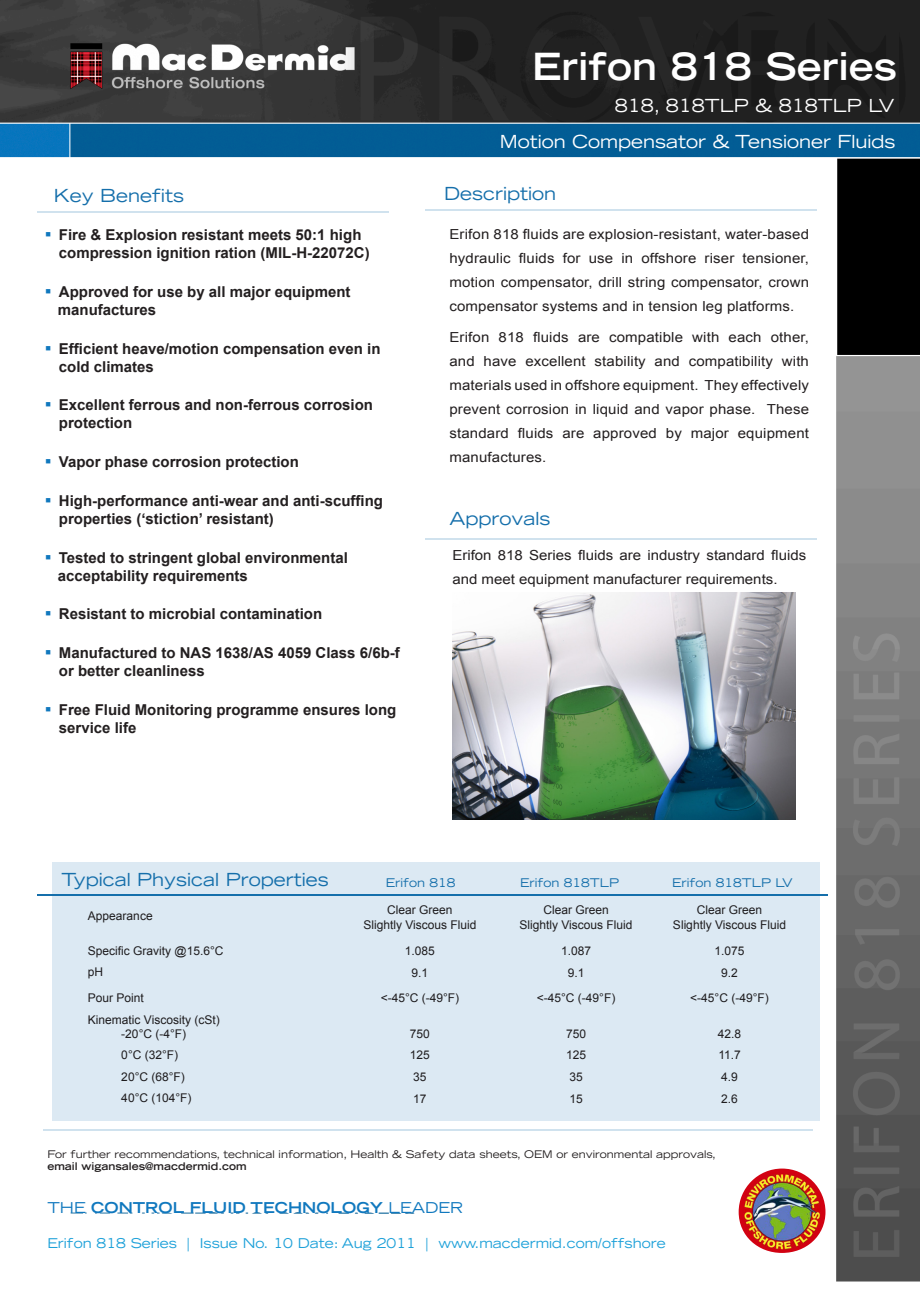
<style>
.page{position:relative;width:920px;height:1290px;background:#fff}
.page>*{position:absolute;margin:0;border:0;box-sizing:border-box;transform-origin:0 0}
.t1{font:700 expanded 37.5px "Trade Gothic LH";color:#fff}
.t2{font:expanded 18px "Trade Gothic LH";color:#156fab}
.t3{font:expanded 18px "Trade Gothic LH";color:#fff}
.t4{font:700 15px/18px "Arial";color:#231f20}
.t5{font:700 expanded 15px "Trade Gothic LH";color:#1078be}
.t6{font:13.8px/24px "Arial";letter-spacing:.01em;color:#231f20;text-align:justify;scale:1.08 1}
.t7{font:expanded 13.5px "Trade Gothic LH";color:#1ea1d9}
.t8{font:12px/14.4px "Arial";color:#231f20;text-align:center}
.t9{font:expanded 12px "Trade Gothic LH";color:#156fab}
.t10{font:expanded 10.5px "Trade Gothic LH";color:#231f20}
.t11{font:700 expanded 10.5px "Trade Gothic LH";color:#231f20}
.s1{font-weight:400}
</style>
<div class="page">
<img style="left:0;top:0;width:920px;height:1281px">
<div style="left:52px;top:862px;width:767px;height:259px;background:#dce9f3"></div>
<hr style="left:37px;top:894px;width:790px;height:2px;background:#156fab">
<hr style="left:37px;top:211px;width:351px;height:2px;background:#d0e2ee">
<hr style="left:425px;top:209px;width:392px;height:1px;background:#d0e2ee">
<hr style="left:43px;top:1129px;width:770px;height:1px;background:#d0e2ee">
<hr style="left:425px;top:538px;width:392px;height:2px;background:#d0e2ee">
<img style="left:739px;top:1168px;width:86px;height:85px">
<img style="left:452px;top:592px;width:344px;height:227px">
<p class="t1" style="left:532px;top:42px;width:366px">Erifon 818 Series</p>
<p class="t3" style="left:615px;top:94px;width:281px">818, 818TLP &amp; 818TLP LV</p>
<p class="t3" style="left:500px;top:130px;width:397px">Motion Compensator &amp; Tensioner Fluids</p>
<p class="t2" style="left:54px;top:183px;width:132px">Key Benefits</p>
<p class="t2" style="left:444px;top:182px;width:114px">Description</p>
<p class="t4" style="left:59px;top:226px;width:312px;text-indent:-14px"><sup>■</sup> Fire &amp; Explosion resistant meets 50:1 high compression ignition ration (MIL-H-22072C)</p>
<p class="t4" style="left:58px;top:283px;width:294px;text-indent:-13px"><sup>■</sup> Approved for use by all major equipment manufactures</p>
<p class="t4" style="left:59px;top:340px;width:323px;text-indent:-14px"><sup>■</sup> Efficient heave/motion compensation even in cold climates</p>
<p class="t4" style="left:59px;top:397px;width:316px;text-indent:-14px"><sup>■</sup> Excellent ferrous and non-ferrous corrosion protection</p>
<p class="t4" style="left:45px;top:453px;width:255px"><sup>■</sup> Vapor phase corrosion protection</p>
<p class="t4" style="left:59px;top:492px;width:326px;text-indent:-14px"><sup>■</sup> High-performance anti-wear and anti-scuffing properties (‘stiction’ resistant)</p>
<p class="t4" style="left:58px;top:549px;width:291px;text-indent:-13px"><sup>■</sup> Tested to stringent global environmental acceptability requirements</p>
<p class="t4" style="left:45px;top:605px;width:278px"><sup>■</sup> Resistant to microbial contamination</p>
<p class="t4" style="left:59px;top:644px;width:342px;text-indent:-14px"><sup>■</sup> Manufactured to NAS 1638/AS 4059 Class 6/6b-f or better cleanliness</p>
<p class="t4" style="left:59px;top:701px;width:339px;text-indent:-14px"><sup>■</sup> Free Fluid Monitoring programme ensures long service life</p>
<p class="t6" style="left:449px;top:223px;width:334px">Erifon 818 fluids are explosion-resistant, water-based hydraulic fluids for use in offshore riser tensioner, motion compensator, drill string compensator, crown compensator systems and in tension leg platforms.</p>
<p class="t6" style="left:449px;top:326px;width:334px">Erifon 818 fluids are compatible with each other, and have excellent stability and compatibility with materials used in offshore equipment. They effectively prevent corrosion in liquid and vapor phase. These standard fluids are approved by major equipment manufactures.</p>
<p class="t2" style="left:449px;top:507px;width:103px">Approvals</p>
<p class="t6" style="left:452px;top:543px;width:329px">Erifon 818 Series fluids are industry standard fluids and meet equipment manufacturer requirements.</p>
<p class="t2" style="left:61px;top:868px;width:269px">Typical Physical Properties</p>
<p class="t9" style="left:386px;top:875px;width:71px">Erifon 818</p>
<p class="t9" style="left:520px;top:875px;width:100px">Erifon 818TLP</p>
<p class="t9" style="left:672px;top:875px;width:122px">Erifon 818TLP LV</p>
<p class="t8" style="left:88px;top:909px;width:66px">Appearance</p>
<p class="t8" style="left:363px;top:903px;width:115px">Clear Green<br>Slightly Viscous Fluid</p>
<p class="t8" style="left:519px;top:903px;width:115px">Clear Green<br>Slightly Viscous Fluid</p>
<p class="t8" style="left:673px;top:903px;width:115px">Clear Green<br>Slightly Viscous Fluid</p>
<p class="t8" style="left:88px;top:943px;width:137px">Specific Gravity @15.6°C</p>
<p class="t8" style="left:405px;top:944px;width:32px">1.085</p>
<p class="t8" style="left:561px;top:944px;width:32px">1.087</p>
<p class="t8" style="left:715px;top:944px;width:32px">1.075</p>
<p class="t8" style="left:88px;top:965px;width:17px">pH</p>
<p class="t8" style="left:412px;top:965px;width:18px">9.1</p>
<p class="t8" style="left:568px;top:965px;width:18px">9.1</p>
<p class="t8" style="left:721px;top:965px;width:18px">9.2</p>
<p class="t8" style="left:88px;top:990px;width:58px">Pour Point</p>
<p class="t8" style="left:381px;top:990px;width:80px">&lt;-45°C (-49°F)</p>
<p class="t8" style="left:537px;top:990px;width:80px">&lt;-45°C (-49°F)</p>
<p class="t8" style="left:690px;top:990px;width:80px">&lt;-45°C (-49°F)</p>
<p class="t8" style="left:88px;top:1012px;width:133px">Kinematic Viscosity (cSt) -20°C (-4°F)</p>
<p class="t8" style="left:410px;top:1027px;width:22px">750</p>
<p class="t8" style="left:566px;top:1027px;width:22px">750</p>
<p class="t8" style="left:718px;top:1027px;width:25px">42.8</p>
<p class="t8" style="left:121px;top:1048px;width:58px">0°C (32°F)</p>
<p class="t8" style="left:410px;top:1048px;width:22px">125</p>
<p class="t8" style="left:566px;top:1048px;width:22px">125</p>
<p class="t8" style="left:718px;top:1048px;width:24px">11.7</p>
<p class="t8" style="left:121px;top:1069px;width:65px">20°C (68°F)</p>
<p class="t8" style="left:413px;top:1070px;width:15px">35</p>
<p class="t8" style="left:569px;top:1070px;width:15px">35</p>
<p class="t8" style="left:721px;top:1070px;width:18px">4.9</p>
<p class="t8" style="left:121px;top:1091px;width:72px">40°C (104°F)</p>
<p class="t8" style="left:413px;top:1092px;width:15px">17</p>
<p class="t8" style="left:569px;top:1092px;width:15px">15</p>
<p class="t8" style="left:721px;top:1092px;width:18px">2.6</p>
<p class="t10" style="left:47px;top:1147px;width:670px">For further recommendations, technical information, Health &amp; Safety data sheets, OEM or environmental approvals,</p>
<p class="t11" style="left:47px;top:1159px;width:201px">email wigansales@macdermid.com</p>
<p class="t5" style="left:47px;top:1197px;width:417px"><span class="s1">THE</span> CONTROL FLUID TECHNOLOGY <span class="s1">LEADER</span></p>
<p class="t7" style="left:47px;top:1234px;width:620px">Erifon 818 Series | Issue No. 10 Date: Aug 2011 | www.macdermid.com/offshore</p>
</div>
